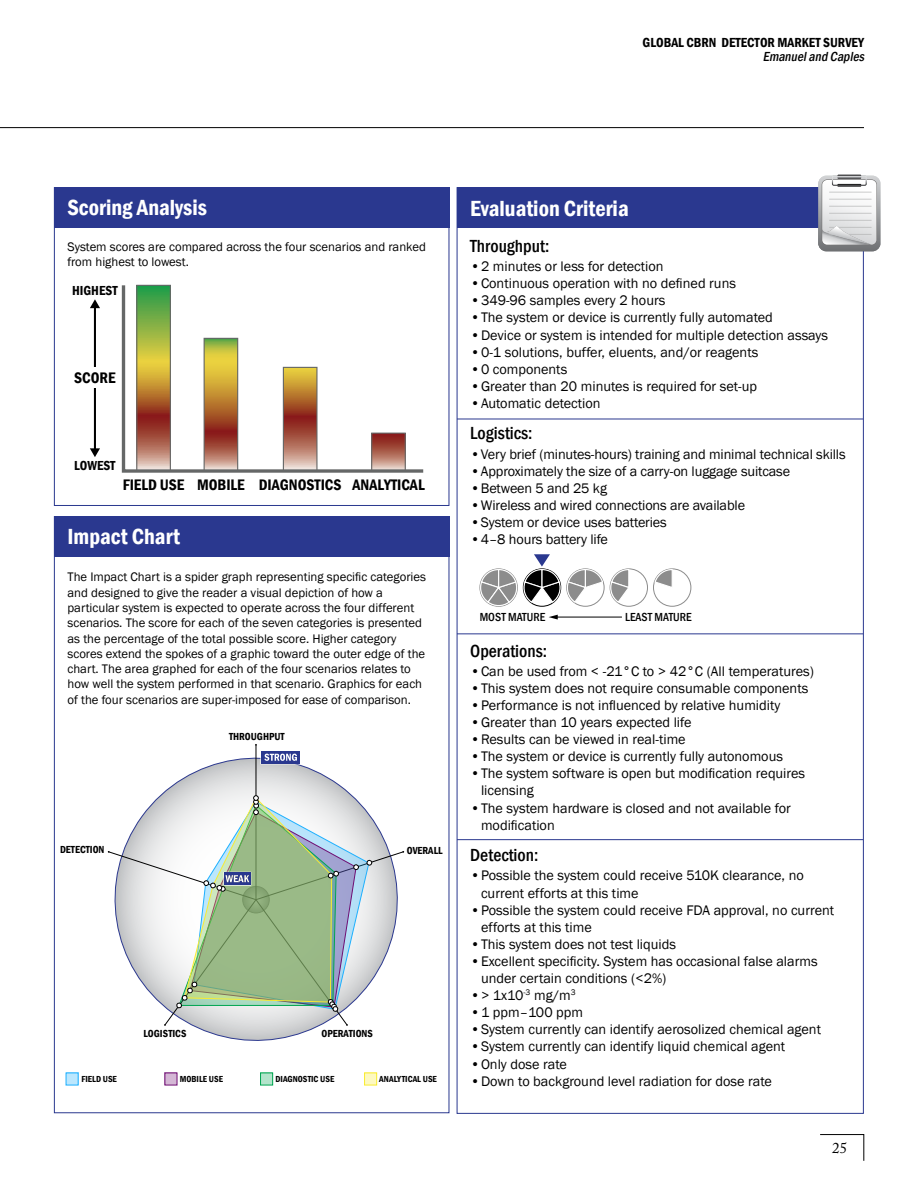
<style>
.page{position:relative;width:918px;height:1188px;background:#fff}
.page>*{position:absolute;margin:0;border:0;box-sizing:border-box;transform-origin:0 0}
.t1{font:600 condensed 22.5px "Franklin Gothic";color:#fff}
.t2{font:500 condensed 18px "Franklin Gothic";color:#000}
.t3{font:600 condensed 15.75px "Franklin Gothic";color:#000}
.t4{font:15px "Adobe Caslon Pro";color:#000}
.t5{font:14.25px/17.1px "Franklin Gothic";color:#000}
.t6{font:600 condensed 13.5px "Franklin Gothic";color:#000}
.t7{font:italic 500 condensed 13.5px "Franklin Gothic";color:#000}
.t8{font:12.75px/15.3px "Franklin Gothic";color:#000}
.t9{font:500 condensed 12px "Franklin Gothic";color:#000}
.t10{font:600 condensed 10.5px "Franklin Gothic";color:#000}
.t11{font:600 condensed 9px "Franklin Gothic";color:#000}
</style>
<div class="page">
<svg style="left:820px;top:1134px;width:45px;height:27px"></svg>
<svg style="left:0;top:127px;width:864px;height:1px"></svg>
<div style="left:457px;top:188px;width:406px;height:40px;background:#2a388f"></div>
<svg style="left:818px;top:175px;width:62px;height:76px;background:#cecfd0"></svg>
<div style="left:54px;top:188px;width:395px;height:40px;background:#2a388f"></div>
<div style="left:54px;top:187px;width:395px;height:319px;border:1px solid #2a388f"></div>
<div style="left:54px;top:517px;width:395px;height:40px;background:#2a388f"></div>
<hr style="left:457px;top:419px;width:406px;height:1px;background:#2a388f">
<hr style="left:457px;top:633px;width:406px;height:1px;background:#2a388f">
<hr style="left:457px;top:839px;width:406px;height:1px;background:#2a388f">
<hr style="left:556px;top:617px;width:66px;height:1px;background:#000">
<svg style="left:549px;top:615px;width:9px;height:5px"></svg>
<div style="left:610px;top:569px;width:38px;height:38px;border:1px solid #8c8c8c;border-radius:50%"></div>
<div style="left:653px;top:569px;width:38px;height:38px;border:1px solid #8c8c8c;border-radius:50%"></div>
<svg style="left:654px;top:568px;width:20px;height:21px"></svg>
<svg style="left:479px;top:554px;width:151px;height:53px"></svg>
<hr style="left:94px;top:307px;width:2px;height:143px;background:#000">
<svg style="left:90px;top:448px;width:10px;height:9px"></svg>
<svg style="left:90px;top:299px;width:10px;height:9px"></svg>
<svg style="left:121px;top:284px;width:303px;height:189px"></svg>
<div style="left:69px;top:367px;width:52px;height:21px;background:#fff"></div>
<svg style="left:107px;top:746px;width:298px;height:295px"></svg>
<hr style="left:256px;top:745px;width:1px;height:155px;background:#000">
<svg style="left:108px;top:795px;width:296px;height:231px"></svg>
<div style="left:260px;top:750px;width:41px;height:14px;border:2px solid #fff"></div>
<svg style="left:261px;top:751px;width:39px;height:12px"></svg>
<svg style="left:264px;top:754px;width:33px;height:7px"></svg>
<div style="left:365px;top:1073px;width:12px;height:12px;background:#fdf9c1"></div>
<div style="left:364px;top:1073px;width:13px;height:12px;border:1px solid #f9ec31"></div>
<div style="left:66px;top:1073px;width:12px;height:12px;background:#bbe7fe"></div>
<div style="left:66px;top:1073px;width:13px;height:12px;border:1px solid #1eb0fe"></div>
<div style="left:165px;top:1073px;width:12px;height:12px;background:#d4b7d5"></div>
<div style="left:261px;top:1073px;width:12px;height:12px;background:#b3e4cb"></div>
<div style="left:260px;top:1073px;width:13px;height:12px;border:1px solid #00a551"></div>
<p class="t6" style="left:643px;top:33px;width:223px">GLOBAL CBRN DETECTOR MARKET SURVEY</p>
<p class="t7" style="left:763px;top:47px;width:106px">Emanueland Caples</p>
<h1 class="t1" style="left:68px;top:192px;width:141px">Scoring Analysis</h1>
<h1 class="t1" style="left:470px;top:193px;width:160px">Evaluation Criteria</h1>
<p class="t8" style="left:68px;top:239px;width:360px">System scores are compared across the four scenarios and ranked from highest to lowest.</p>
<p class="t6" style="left:72px;top:281px;width:47px">HIGHEST</p>
<p class="t3" style="left:74px;top:367px;width:43px">SCORE</p>
<p class="t6" style="left:74px;top:457px;width:43px">LOWEST</p>
<p class="t3" style="left:123px;top:474px;width:63px">FIELD USE</p>
<p class="t3" style="left:197px;top:474px;width:229px">MOBILE DIAGNOSTICS ANALYTICAL</p>
<h1 class="t1" style="left:68px;top:521px;width:114px">Impact Chart</h1>
<p class="t8" style="left:68px;top:570px;width:360px">The Impact Chart is a spider graph representing specific categories and designed to give the reader a visual depiction of how a particular system is expected to operate across the four different scenarios. The score for each of the seven categories is presented as the percentage of the total possible score. Higher category scores extend the spokes of a graphic toward the outer edge of the chart. The area graphed for each of the four scenarios relates to how well the system performed in that scenario. Graphics for each of the four scenarios are super-imposed for ease of comparison.</p>
<p class="t10" style="left:229px;top:730px;width:57px">THROUGHPUT</p>
<p class="t10" style="left:60px;top:843px;width:46px">DETECTION</p>
<p class="t10" style="left:407px;top:843px;width:37px">OVERALL</p>
<p class="t10" style="left:143px;top:1026px;width:45px">LOGISTICS</p>
<p class="t10" style="left:322px;top:1026px;width:53px">OPERATIONS</p>
<p class="t11" style="left:82px;top:1073px;width:37px">FIELD USE</p>
<p class="t11" style="left:180px;top:1073px;width:45px">MOBILE USE</p>
<p class="t11" style="left:276px;top:1073px;width:60px">DIAGNOSTIC USE</p>
<p class="t11" style="left:379px;top:1073px;width:59px">ANALYTICAL USE</p>
<p class="t2" style="left:470px;top:234px;width:81px">Throughput:</p>
<p class="t5" style="left:471px;top:258px;width:195px">•2 minutes or less for detection</p>
<p class="t5" style="left:471px;top:275px;width:267px">•Continuous operation with no defined runs</p>
<p class="t5" style="left:471px;top:292px;width:197px">•349-96 samples every 2 hours</p>
<p class="t5" style="left:471px;top:309px;width:304px">•The system or device is currently fully automated</p>
<p class="t5" style="left:471px;top:327px;width:359px">•Device or system is intended for multiple detection assays</p>
<p class="t5" style="left:471px;top:344px;width:289px">•0-1 solutions, buffer, eluents, and/or reagents</p>
<p class="t5" style="left:471px;top:361px;width:98px">•0 components</p>
<p class="t5" style="left:471px;top:378px;width:288px">•Greater than 20 minutes is required for set-up</p>
<p class="t5" style="left:471px;top:395px;width:132px">•Automatic detection</p>
<p class="t2" style="left:470px;top:422px;width:64px">Logistics:</p>
<p class="t5" style="left:471px;top:446px;width:377px">•Very brief (minutes-hours) training and minimal technical skills</p>
<p class="t5" style="left:470px;top:463px;width:321px">•Approximately the size of a carry-on luggage suitcase</p>
<p class="t5" style="left:470px;top:480px;width:138px">•Between 5 and 25 kg</p>
<p class="t5" style="left:470px;top:497px;width:276px">•Wireless and wired connections are available</p>
<p class="t5" style="left:470px;top:514px;width:198px">•System or device uses batteries</p>
<p class="t5" style="left:470px;top:531px;width:139px">•4–8 hours battery life</p>
<p class="t9" style="left:480px;top:609px;width:67px">MOST MATURE</p>
<p class="t9" style="left:625px;top:609px;width:68px">LEAST MATURE</p>
<p class="t2" style="left:470px;top:639px;width:78px">Operations:</p>
<p class="t5" style="left:471px;top:663px;width:345px">•Can be used from &lt; -21°C to &gt; 42°C (All temperatures)</p>
<p class="t5" style="left:471px;top:680px;width:339px">•This system does not require consumable components</p>
<p class="t5" style="left:471px;top:697px;width:311px">•Performance is not influenced by relative humidity</p>
<p class="t5" style="left:471px;top:714px;width:223px">•Greater than 10 years expected life</p>
<p class="t5" style="left:471px;top:731px;width:217px">•Results can be viewed in real-time</p>
<p class="t5" style="left:471px;top:748px;width:314px">•The system or device is currently fully autonomous</p>
<p class="t5" style="left:481px;top:765px;width:326px;text-indent:-11px">•The system software is open but modification requires licensing</p>
<p class="t5" style="left:481px;top:800px;width:311px;text-indent:-11px">•The system hardware is closed and not available for modification</p>
<p class="t2" style="left:470px;top:843px;width:70px">Detection:</p>
<p class="t5" style="left:481px;top:867px;width:324px;text-indent:-11px">•Possible the system could receive 510K clearance, no current efforts at this time</p>
<p class="t5" style="left:481px;top:902px;width:355px;text-indent:-11px">•Possible the system could receive FDA approval, no current efforts at this time</p>
<p class="t5" style="left:471px;top:936px;width:207px">•This system does not test liquids</p>
<p class="t5" style="left:481px;top:953px;width:338px;text-indent:-11px">•Excellent specificity. System has occasional false alarms under certain conditions (&lt;2%)</p>
<p class="t5" style="left:471px;top:987px;width:107px">•&gt; 1x10<sup>-3</sup> mg/m<sup>3</sup></p>
<p class="t5" style="left:471px;top:1004px;width:114px">•1 ppm–100 ppm</p>
<p class="t5" style="left:471px;top:1021px;width:352px">•System currently can identify aerosolized chemical agent</p>
<p class="t5" style="left:471px;top:1038px;width:316px">•System currently can identify liquid chemical agent</p>
<p class="t5" style="left:471px;top:1056px;width:98px">•Only dose rate</p>
<p class="t5" style="left:471px;top:1073px;width:303px">•Down to background level radiation for dose rate</p>
<p class="t4" style="left:832px;top:1139px;width:16px">25</p>
</div>
